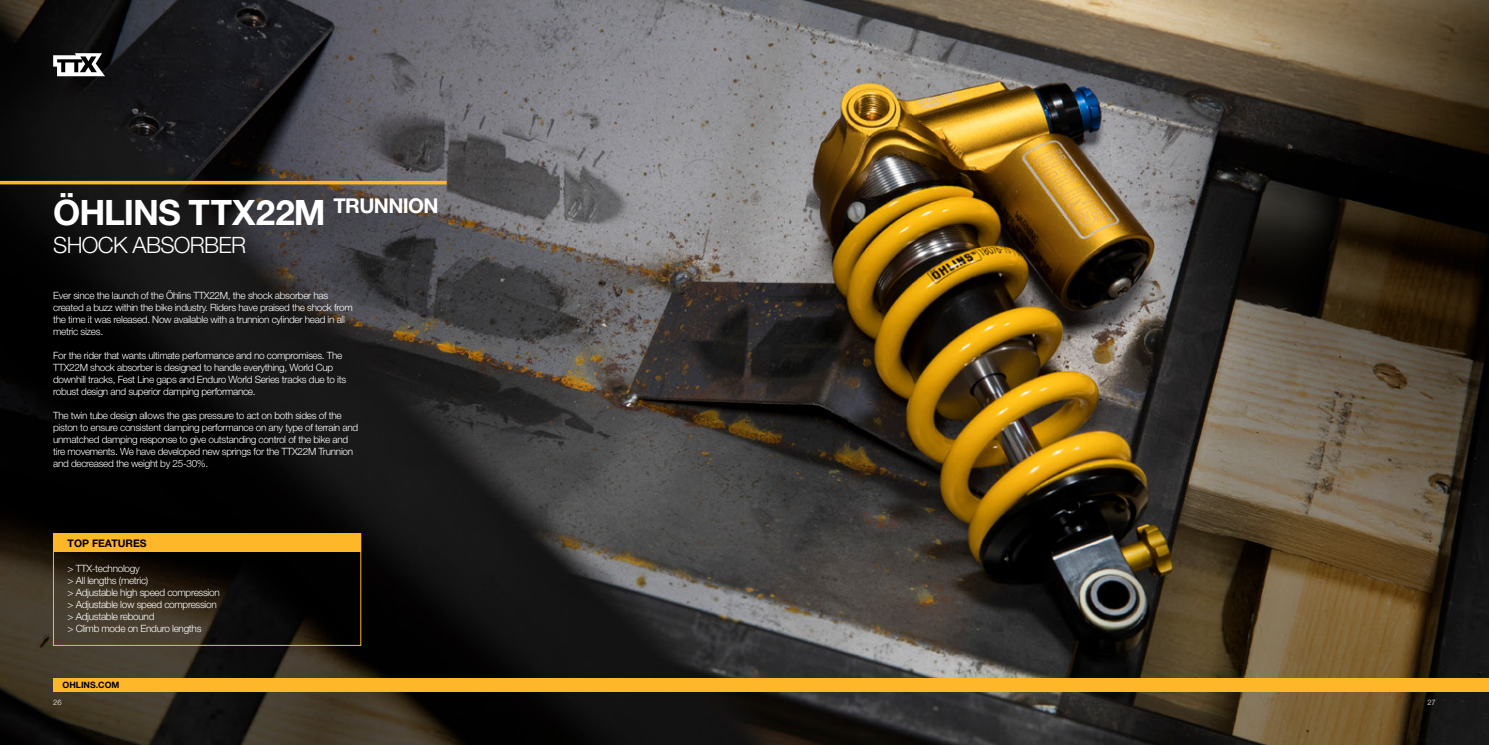
<style>
.page{position:relative;width:1489px;height:745px;background:#fff}
.page>*{position:absolute;margin:0;border:0;box-sizing:border-box;transform-origin:0 0}
.t1{font:700 35px "Helvetica Neue LT Std";letter-spacing:-.03em;color:#fff}
.t2{font:300 22.5px "Helvetica Neue LT Std";letter-spacing:-.03em;color:#fff}
.t3{font:700 10.5px "Helvetica Neue LT Std";color:#000}
.t4{font:300 10px/12px "Helvetica Neue LT Std";letter-spacing:-.03em;color:#fff}
.t5{font:700 8.75px "Helvetica Neue LT Std";color:#000}
.t6{font:300 7.5px "Helvetica Neue LT Std";color:#fff}
</style>
<div class="page">
<img style="left:0;top:0;width:1488px;height:744px">
<svg style="left:53px;top:53px;width:52px;height:23px"></svg>
<div style="left:53px;top:533px;width:308px;height:18px;background:#fdb728"></div>
<div style="left:53px;top:533px;width:308px;height:112px;border:1px solid #fdb728"></div>
<hr style="left:0;top:181px;width:446px;height:3px;background:#fdb728">
<div style="left:53px;top:677px;width:1435px;height:14px;background:#fdb728"></div>
<h1 class="t1" style="left:53px;top:190px;width:387px">ÖHLINS TTX22M <sup>TRUNNION</sup></h1>
<h2 class="t2" style="left:53px;top:231px;width:194px">SHOCK ABSORBER</h2>
<p class="t4" style="left:53px;top:289px;width:301px">Ever since the launch of the Öhlins TTX22M, the shock absorber has created a buzz within the bike industry. Riders have praised the shock from the time it was released. Now available with a trunnion cylinder head in all metric sizes.</p>
<p class="t4" style="left:53px;top:349px;width:294px">For the rider that wants ultimate performance and no compromises. The TTX22M shock absorber is designed to handle everything, World Cup downhill tracks, Fest Line gaps and Enduro World Series tracks due to its robust design and superior damping performance.</p>
<p class="t4" style="left:53px;top:409px;width:306px">The twin tube design allows the gas pressure to act on both sides of the piston to ensure consistent damping performance on any type of terrain and unmatched damping response to give outstanding control of the bike and tire movements. We have developed new springs for the TTX22M Trunnion and decreased the weight by 25-30%.</p>
<p class="t3" style="left:68px;top:536px;width:80px">TOP FEATURES</p>
<p class="t4" style="left:68px;top:561px;width:154px">&gt; TTX-technology<br>&gt; All lengths (metric)<br>&gt; Adjustable high speed compression &gt; Adjustable low speed compression &gt; Adjustable rebound<br>&gt; Climb mode on Enduro lengths</p>
<p class="t5" style="left:63px;top:679px;width:58px">OHLINS.COM</p>
<p class="t6" style="left:53px;top:697px;width:10px">26</p>
<p class="t6" style="left:1427px;top:697px;width:10px">27</p>
</div>
